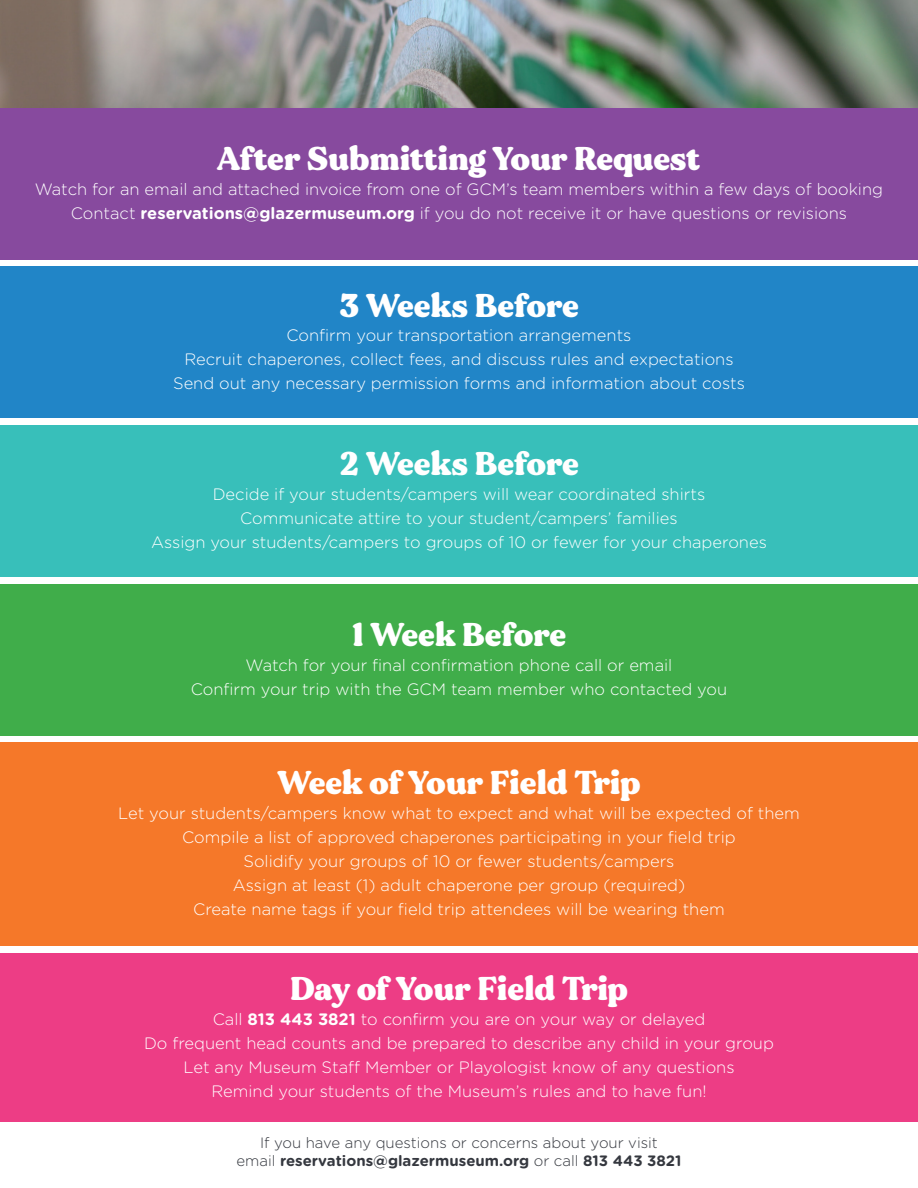
<style>
.page{position:relative;width:918px;height:1188px;background:#fff}
.page>*{position:absolute;margin:0;border:0;box-sizing:border-box;transform-origin:0 0}
.t1{font:33px "MADE Gentle";color:#fff}
.t2{font:300 16.5px/24px "Gotham Rounded";color:#fff;text-align:center}
.t3{font:700 15px "Gotham Rounded";color:#35383f}
.t4{font:300 15px "Gotham Rounded";color:#35383f}
.s1{font-weight:700}
.s2{font-weight:300}
</style>
<div class="page">
<div style="left:0;top:108px;width:918px;height:151px;background:#874a9e"></div>
<div style="left:0;top:267px;width:918px;height:151px;background:#2185c7"></div>
<div style="left:0;top:425px;width:918px;height:152px;background:#38bfba"></div>
<div style="left:0;top:584px;width:918px;height:151px;background:#40ad4a"></div>
<div style="left:0;top:743px;width:918px;height:203px;background:#f57829"></div>
<div style="left:0;top:954px;width:918px;height:168px;background:#ed3d85"></div>
<img style="left:0;top:0;width:918px;height:108px">
<p class="t1" style="left:217px;top:136px;width:485px">After Submitting Your Request</p>
<p class="t2" style="left:35px;top:176px;width:850px">Watch for an email and attached invoice from one of GCM’s team members within a few days of booking<br>Contact <span class="s1">reservations@glazermuseum.org</span> if you do not receive it or have questions or revisions</p>
<p class="t1" style="left:339px;top:283px;width:241px">3 Weeks Before</p>
<p class="t2" style="left:287px;top:323px;width:346px">Confirm your transportation arrangements</p>
<p class="t2" style="left:184px;top:347px;width:551px">Recruit chaperones, collect fees, and discuss rules and expectations</p>
<p class="t2" style="left:173px;top:371px;width:573px">Send out any necessary permission forms and information about costs</p>
<p class="t1" style="left:339px;top:441px;width:241px">2 Weeks Before</p>
<p class="t2" style="left:213px;top:481px;width:494px">Decide if your students/campers will wear coordinated shirts</p>
<p class="t2" style="left:240px;top:505px;width:439px">Communicate attire to your student/campers’ families</p>
<p class="t2" style="left:151px;top:529px;width:617px">Assign your students/campers to groups of 10 or fewer for your chaperones</p>
<p class="t1" style="left:352px;top:612px;width:216px">1 Week Before</p>
<p class="t2" style="left:246px;top:653px;width:428px">Watch for your final confirmation phone call or email</p>
<p class="t2" style="left:191px;top:677px;width:538px">Confirm your trip with the GCM team member who contacted you</p>
<p class="t1" style="left:278px;top:760px;width:364px">Week of Your Field Trip</p>
<p class="t2" style="left:118px;top:800px;width:683px">Let your students/campers know what to expect and what will be expected of them</p>
<p class="t2" style="left:182px;top:824px;width:555px">Compile a list of approved chaperones participating in your field trip</p>
<p class="t2" style="left:243px;top:848px;width:433px">Solidify your groups of 10 or fewer students/campers</p>
<p class="t2" style="left:233px;top:872px;width:454px">Assign at least (1) adult chaperone per group (required)</p>
<p class="t2" style="left:193px;top:896px;width:533px">Create name tags if your field trip attendees will be wearing them</p>
<p class="t1" style="left:290px;top:967px;width:339px">Day of Your Field Trip</p>
<p class="t2" style="left:213px;top:1007px;width:494px">Call <span class="s1">813 443 3821</span> to confirm you are on your way or delayed</p>
<p class="t2" style="left:144px;top:1031px;width:631px">Do frequent head counts and be prepared to describe any child in your group</p>
<p class="t2" style="left:183px;top:1055px;width:553px">Let any Museum Staff Member or Playologist know of any questions</p>
<p class="t2" style="left:211px;top:1079px;width:497px">Remind your students of the Museum’s rules and to have fun!</p>
<p class="t4" style="left:260px;top:1133px;width:399px">If you have any questions or concerns about your visit</p>
<p class="t3" style="left:236px;top:1150px;width:447px"><span class="s2">email</span> reservations@glazermuseum.org <span class="s2">or call</span> 813 443 3821</p>
</div>
